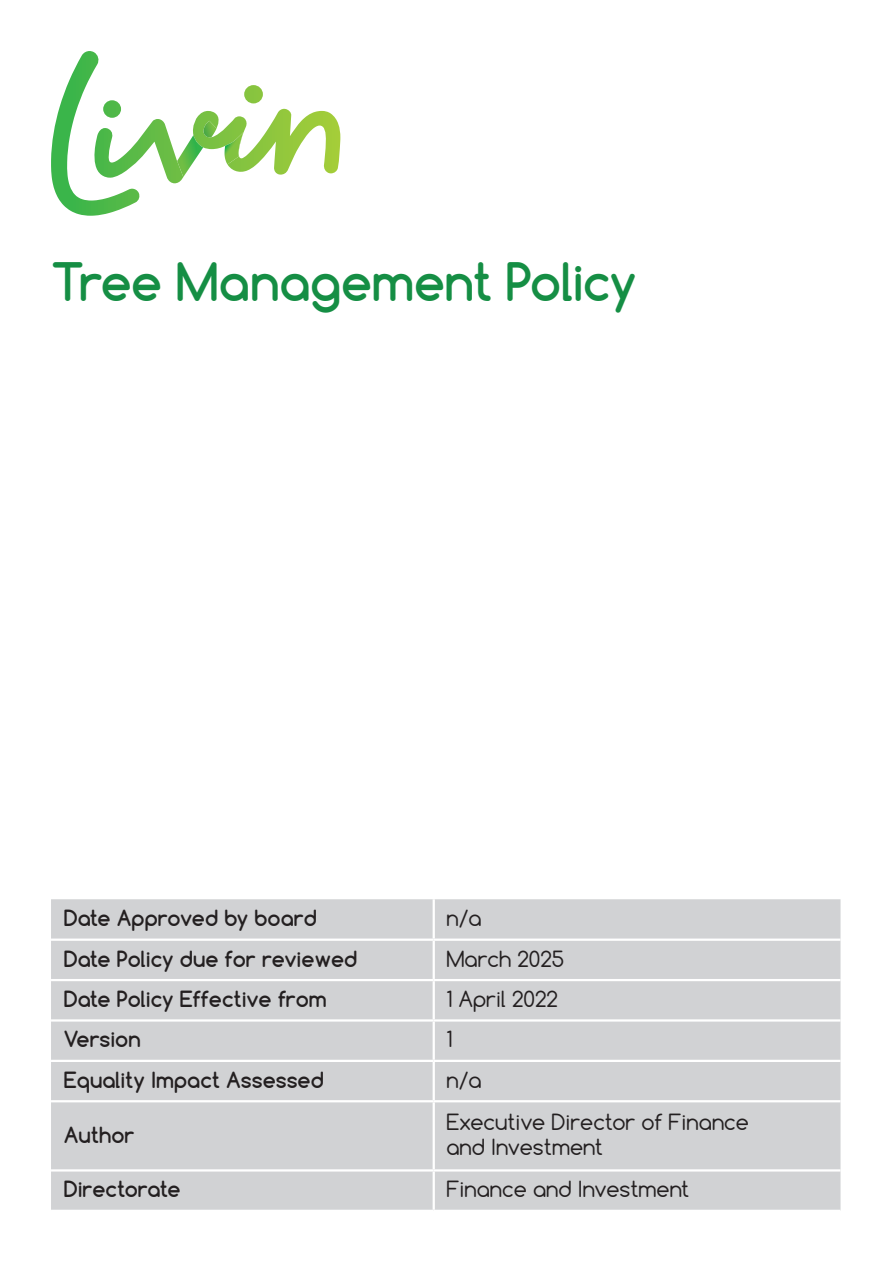
<style>
.page{position:relative;width:893px;height:1263px;background:#fff}
.page>*{position:absolute;margin:0;border:0;box-sizing:border-box;transform-origin:0 0}
.t1{font:700 49.8px "Comfortaa";letter-spacing:-.01em;color:#158e44}
.t2{font:700 21px "Comfortaa";color:#231f20}
.t3{font:21px/25.5px "Comfortaa";color:#231f20}
</style>
<div class="page">
<svg style="left:51px;top:51px;width:228px;height:165px"></svg>
<img style="left:203px;top:121px;width:14px;height:16px">
<div style="left:51px;top:899px;width:789px;height:311px;background:#d1d2d4"></div>
<hr style="left:433px;top:899px;width:2px;height:39px;background:#fff">
<hr style="left:51px;top:938px;width:383px;height:3px;background:#fff">
<hr style="left:434px;top:938px;width:406px;height:3px;background:#fff">
<hr style="left:433px;top:941px;width:2px;height:38px;background:#fff">
<hr style="left:51px;top:979px;width:383px;height:2px;background:#fff">
<hr style="left:434px;top:979px;width:406px;height:2px;background:#fff">
<hr style="left:433px;top:981px;width:2px;height:38px;background:#fff">
<hr style="left:51px;top:1019px;width:383px;height:2px;background:#fff">
<hr style="left:434px;top:1019px;width:406px;height:2px;background:#fff">
<hr style="left:433px;top:1021px;width:2px;height:39px;background:#fff">
<hr style="left:51px;top:1060px;width:383px;height:2px;background:#fff">
<hr style="left:434px;top:1060px;width:406px;height:2px;background:#fff">
<hr style="left:433px;top:1062px;width:2px;height:38px;background:#fff">
<hr style="left:51px;top:1100px;width:383px;height:2px;background:#fff">
<hr style="left:434px;top:1100px;width:406px;height:2px;background:#fff">
<hr style="left:433px;top:1102px;width:2px;height:67px;background:#fff">
<hr style="left:51px;top:1169px;width:383px;height:2px;background:#fff">
<hr style="left:434px;top:1169px;width:406px;height:2px;background:#fff">
<hr style="left:433px;top:1171px;width:2px;height:39px;background:#fff">
<p class="t1" style="left:51px;top:250px;width:587px">Tree Management Policy</p>
<p class="t2" style="left:64px;top:905px;width:255px">Date Approved by board</p>
<p class="t3" style="left:446px;top:905px;width:37px">n/a</p>
<p class="t2" style="left:64px;top:945px;width:295px">Date Policy due for reviewed</p>
<p class="t3" style="left:446px;top:946px;width:119px">March 2025</p>
<p class="t2" style="left:64px;top:986px;width:265px">Date Policy Effective from</p>
<p class="t3" style="left:446px;top:986px;width:113px">1 April 2022</p>
<p class="t2" style="left:64px;top:1026px;width:78px">Version</p>
<p class="t3" style="left:446px;top:1026px;width:7px">1</p>
<p class="t2" style="left:64px;top:1066px;width:262px">Equality Impact Assessed</p>
<p class="t3" style="left:446px;top:1067px;width:37px">n/a</p>
<p class="t2" style="left:64px;top:1121px;width:72px">Author</p>
<p class="t3" style="left:446px;top:1109px;width:304px">Executive Director of Finance and Investment</p>
<p class="t2" style="left:64px;top:1176px;width:118px">Directorate</p>
<p class="t3" style="left:446px;top:1176px;width:244px">Finance and Investment</p>
</div>
